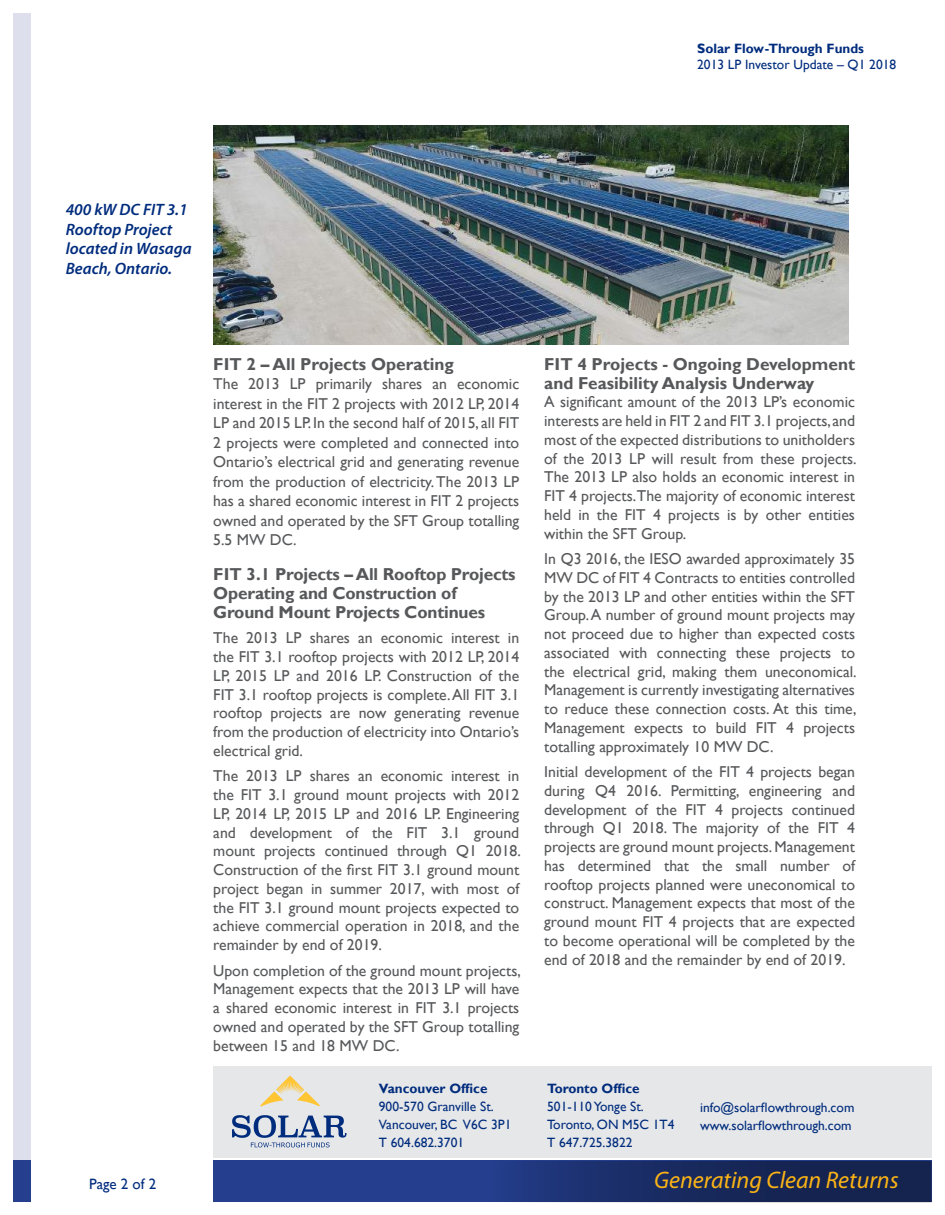
<style>
.page{position:relative;width:945px;height:1215px;background:#fff}
.page>*{position:absolute;margin:0;border:0;box-sizing:border-box;transform-origin:0 0}
.t1{font:italic 24px "Myriad Pro";color:#fbb416}
.t2{font:700 17.25px/18.8px "Gill Sans";letter-spacing:-.01em;color:#57585a}
.t3{font:italic 600 16.5px/19.8px "Myriad Pro";color:#002c7d}
.t4{font:15.75px/18.8px "Gill Sans";color:#57585a;text-align:justify}
.t5{font:15px "Gill Sans";color:#002c7d}
.t6{font:13.5px/18px "Gill Sans";color:#002c7d}
.t7{font:700 13.5px "Gill Sans";color:#002c7d}
</style>
<div class="page">
<div style="left:213px;top:1067px;width:719px;height:91px;background:#e6e7e9"></div>
<div style="left:14px;top:14px;width:18px;height:1147px;background:#dedfed"></div>
<div style="left:213px;top:1160px;width:719px;height:42px;background:#253f8e"></div>
<svg style="left:518px;top:1161px;width:414px;height:41px;background:#18295e"></svg>
<div style="left:14px;top:1160px;width:18px;height:42px;background:#253f8e"></div>
<svg style="left:260px;top:1076px;width:60px;height:31px"></svg>
<svg style="left:232px;top:1115px;width:114px;height:32px"></svg>
<img style="left:213px;top:125px;width:635px;height:220px">
<p class="t7" style="left:697px;top:40px;width:168px">Solar Flow-Through Funds</p>
<p class="t6" style="left:697px;top:56px;width:201px">2013 LP Investor Update – Q1 2018</p>
<p class="t3" style="left:66px;top:200px;width:127px">400 kW DC FIT 3.1<br>Rooftop Project located in Wasaga<br>Beach, Ontario.</p>
<p class="t2" style="left:213px;top:355px;width:242px">FIT 2 – All Projects Operating</p>
<p class="t4" style="left:213px;top:375px;width:308px;line-height:19.5px">The 2013 LP primarily shares an economic interest in the FIT 2 projects with 2012 LP, 2014<br>LP and 2015 LP. In the second half of 2015, all FIT 2 projects were completed and connected into Ontario’s electrical grid and generating revenue from the production of electricity. The 2013 LP has a shared economic interest in FIT 2 projects owned and operated by the SFT Group totalling 5.5 MW DC.</p>
<p class="t2" style="left:213px;top:566px;width:304px">FIT 3.1 Projects – All Rooftop Projects<br>Operating and Construction of<br>Ground Mount Projects Continues</p>
<p class="t4" style="left:213px;top:629px;width:308px">The 2013 LP shares an economic interest in the FIT 3.1 rooftop projects with 2012 LP, 2014<br>LP, 2015 LP and 2016 LP. Construction of the FIT 3.1 rooftop projects is complete. All FIT 3.1 rooftop projects are now generating revenue from the production of electricity into Ontario’s electrical grid.</p>
<p class="t4" style="left:213px;top:767px;width:309px">The 2013 LP shares an economic interest in the FIT 3.1 ground mount projects with 2012<br>LP, 2014 LP, 2015 LP and 2016 LP. Engineering and development of the FIT 3.1 ground mount projects continued through Q1 2018.<br>Construction of the first FIT 3.1 ground mount project began in summer 2017, with most of the FIT 3.1 ground mount projects expected to achieve commercial operation in 2018, and the remainder by end of 2019.</p>
<p class="t4" style="left:213px;top:961px;width:309px">Upon completion of the ground mount projects, Management expects that the 2013 LP will have a shared economic interest in FIT 3.1 projects owned and operated by the SFT Group totalling between 15 and 18 MW DC.</p>
<p class="t7" style="left:379px;top:1080px;width:110px">Vancouver Office</p>
<p class="t6" style="left:379px;top:1097px;width:134px">900-570 Granville St.<br>Vancouver, BC V6C 3P1<br>T 604.682.3701</p>
<p class="t2" style="left:544px;top:355px;width:312px">FIT 4 Projects - Ongoing Development and Feasibility Analysis Underway</p>
<p class="t4" style="left:544px;top:393px;width:314px">A significant amount of the 2013 LP’s economic interests are held in FIT 2 and FIT 3.1 projects, and most of the expected distributions to unitholders of the 2013 LP will result from these projects.<br>The 2013 LP also holds an economic interest in FIT 4 projects.The majority of economic interest held in the FIT 4 projects is by other entities within the SFT Group.</p>
<p class="t4" style="left:544px;top:550px;width:314px">In Q3 2016, the IESO awarded approximately 35<br>MW DC of FIT 4 Contracts to entities controlled by the 2013 LP and other entities within the SFT Group. A number of ground mount projects may not proceed due to higher than expected costs associated with connecting these projects to the electrical grid, making them uneconomical.<br>Management is currently investigating alternatives to reduce these connection costs. At this time, Management expects to build FIT 4 projects totalling approximately 10 MW DC.</p>
<p class="t4" style="left:544px;top:763px;width:312px">Initial development of the FIT 4 projects began during Q4 2016. Permitting, engineering and development of the FIT 4 projects continued through Q1 2018. The majority of the FIT 4 projects are ground mount projects. Management has determined that the small number of rooftop projects planned were uneconomical to construct. Management expects that most of the ground mount FIT 4 projects that are expected to become operational will be completed by the end of 2018 and the remainder by end of 2019.</p>
<p class="t7" style="left:547px;top:1080px;width:94px">Toronto Office</p>
<p class="t6" style="left:547px;top:1097px;width:129px">501-110 Yonge St.<br>Toronto, ON M5C 1T4<br>T 647.725.3822</p>
<p class="t6" style="left:700px;top:1099px;width:156px">info@solarflowthrough.com www.solarflowthrough.com</p>
<p class="t5" style="left:89px;top:1176px;width:69px">Page 2 of 2</p>
<h1 class="t1" style="left:654px;top:1167px;width:246px">Generating Clean Returns</h1>
</div>
